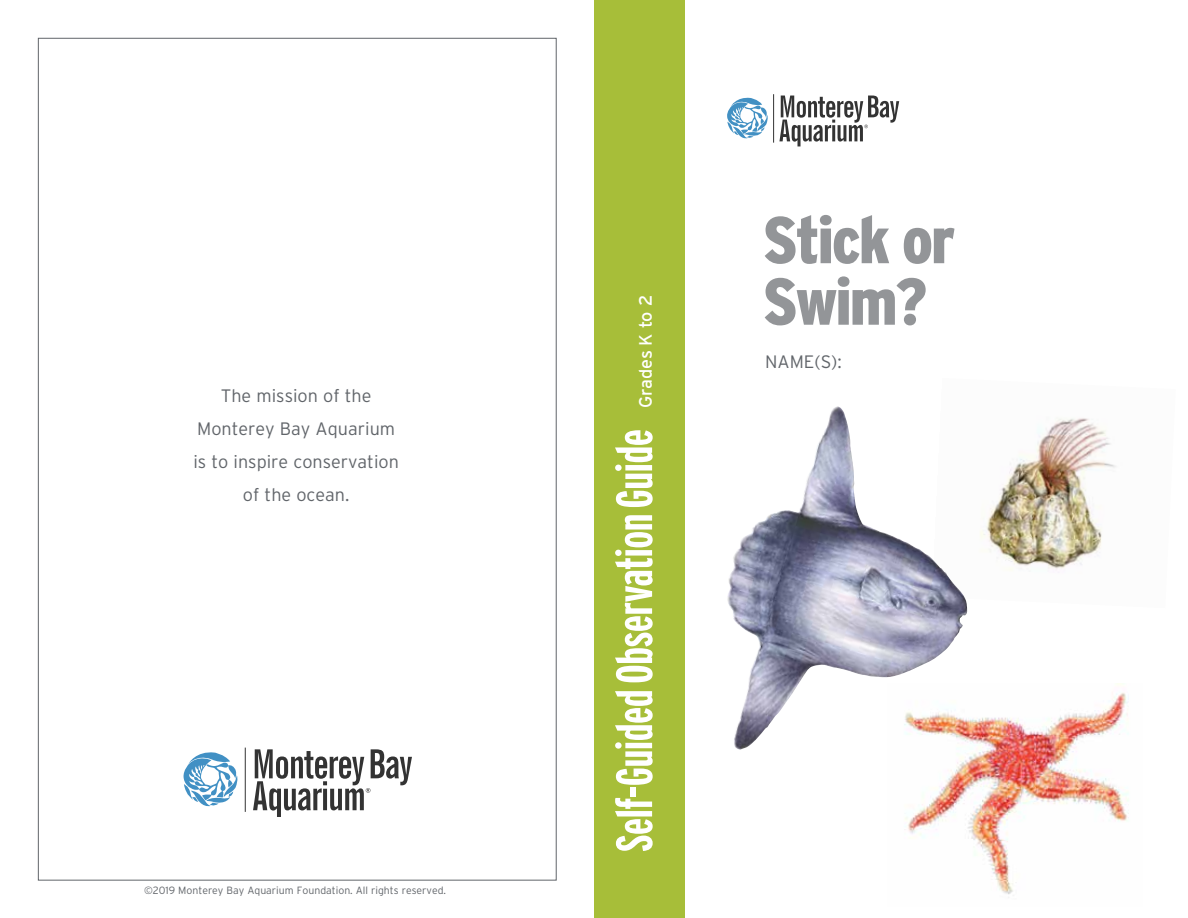
<style>
.page{position:relative;width:1188px;height:918px;background:#fff}
.page>*{position:absolute;margin:0;border:0;box-sizing:border-box;transform-origin:0 0}
.t1{font:900 condensed 66px/61.5px "Interstate";letter-spacing:-.03em;color:#939598}
.t2{font:700 extra-condensed 51px "Interstate";letter-spacing:-.01em;color:#fff}
.t3{font:300 18px/33px "Interstate";color:#61656a;text-align:center}
.t4{font:18px "Interstate";letter-spacing:-.005em;color:#fff}
.t5{font:300 10.5px "Interstate";color:#61656a}
</style>
<div class="page">
<img style="left:905px;top:684px;width:224px;height:211px">
<img style="left:980px;top:418px;width:136px;height:155px">
<svg style="left:727px;top:97px;width:41px;height:42px"></svg>
<hr style="left:773px;top:94px;width:1px;height:49px;background:#333">
<svg style="left:779px;top:96px;width:120px;height:50px"></svg>
<svg style="left:184px;top:752px;width:54px;height:55px"></svg>
<hr style="left:245px;top:748px;width:1px;height:64px;background:#333">
<svg style="left:253px;top:749px;width:159px;height:68px"></svg>
<img style="left:727px;top:410px;width:241px;height:340px">
<div style="left:594px;top:0;width:91px;height:918px;background:#a7be39"></div>
<p class="t3" style="left:193px;top:379px;width:207px">The mission of the<br>Monterey Bay Aquarium is to inspire conservation of the ocean.</p>
<p class="t5" style="left:144px;top:885px;width:304px">©2019 Monterey Bay Aquarium Foundation. All rights reserved.</p>
<p class="t4" style="left:635px;top:408px;width:115px;rotate:-90deg">Grades K to 2</p>
<h2 class="t2" style="left:606px;top:852px;width:425px;rotate:-90deg">Self-Guided Observation Guide</h2>
<h1 class="t1" style="left:763px;top:209px;width:194px">Stick or<br>Swim?</h1>
<p class="t3" style="left:765px;top:345px;width:78px">NAME(S):</p>
</div>
